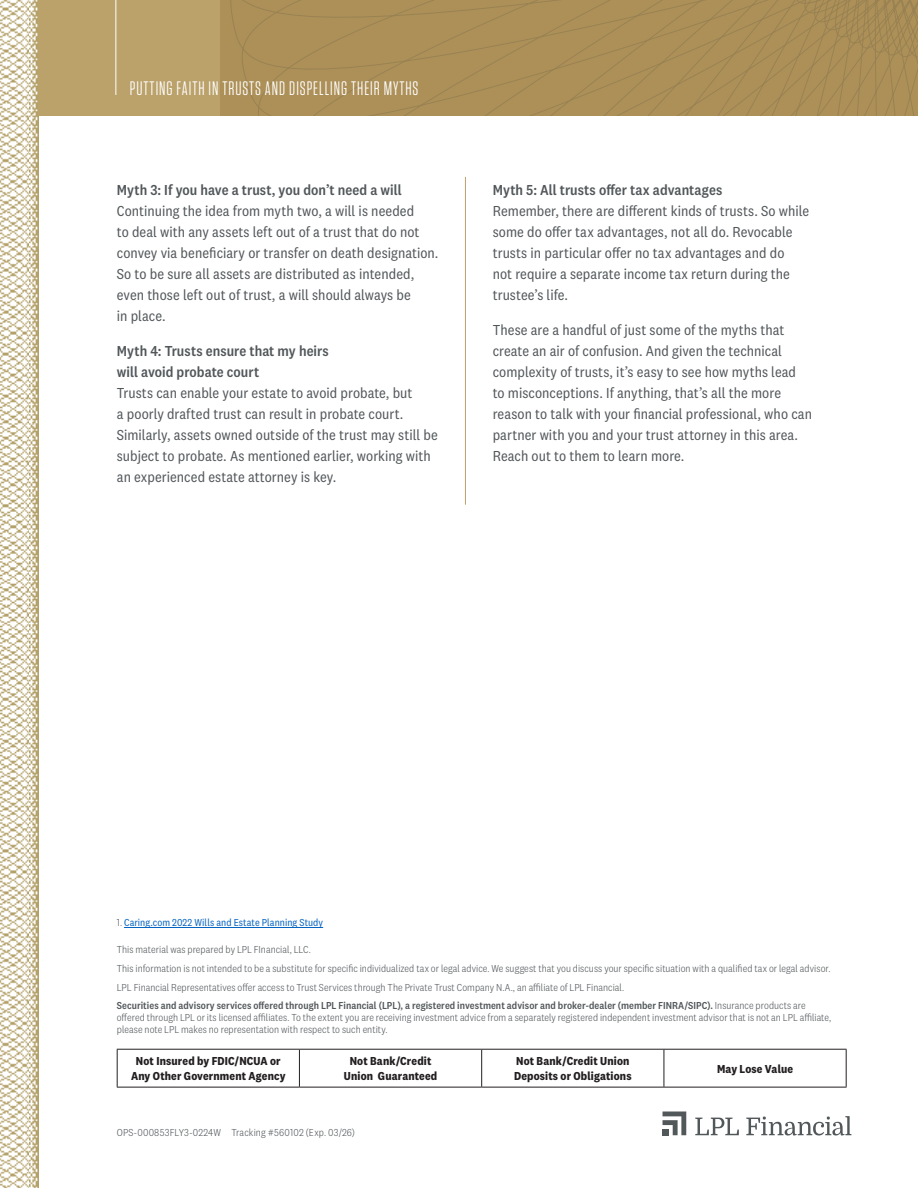
<style>
.page{position:relative;width:918px;height:1188px;background:#fff}
.page>*{position:absolute;margin:0;border:0;box-sizing:border-box;transform-origin:0 0}
.Headline{font:19.5px "Tungsten Narrow";letter-spacing:.05em;color:#fff}
._05-1_Body_First_Paragraph{font:15px/21px "National 2 Narrow";letter-spacing:.005em;color:#52575a}
._04-2_Second_Subhead{font:500 15px/21px "National 2 Narrow";letter-spacing:.005em;color:#52575a}
.t1{font:700 12px/15px "National 2 Narrow";letter-spacing:.015em;color:#231f20;text-align:center}
.Subhead{font:300 10.5px/12px "National 2 Narrow";letter-spacing:.005em;color:#52575a}
.Subhead-2{font:10.5px "National 2 Narrow";letter-spacing:.005em;color:#0563c1}
.s1{font-weight:300;color:#52575a}
.s2{font-weight:500}
</style>
<div class="page">
<img style="left:0;top:0;width:38px;height:1188px">
<div style="left:38px;top:0;width:880px;height:115px;background:#bba16a"></div>
<svg style="left:221px;top:0;width:697px;height:115px;background:#ab8e57"></svg>
<hr style="left:116px;top:0;width:1px;height:95px;background:#fff">
<hr style="left:465px;top:177px;width:1px;height:328px;background:#bba16a">
<svg style="left:663px;top:1112px;width:23px;height:23px"></svg>
<svg style="left:695px;top:1118px;width:44px;height:17px"></svg>
<svg style="left:746px;top:1116px;width:106px;height:20px"></svg>
<hr style="left:117px;top:1049px;width:182px;height:1px;background:#231f20">
<hr style="left:117px;top:1050px;width:1px;height:37px;background:#231f20">
<hr style="left:299px;top:1049px;width:183px;height:1px;background:#231f20">
<hr style="left:299px;top:1050px;width:1px;height:37px;background:#231f20">
<hr style="left:482px;top:1049px;width:182px;height:1px;background:#231f20">
<hr style="left:481px;top:1050px;width:1px;height:37px;background:#231f20">
<hr style="left:664px;top:1049px;width:183px;height:1px;background:#231f20">
<hr style="left:664px;top:1050px;width:1px;height:37px;background:#231f20">
<hr style="left:846px;top:1050px;width:1px;height:37px;background:#231f20">
<hr style="left:117px;top:1087px;width:182px;height:1px;background:#231f20">
<hr style="left:299px;top:1087px;width:183px;height:1px;background:#231f20">
<hr style="left:482px;top:1087px;width:182px;height:1px;background:#231f20">
<hr style="left:664px;top:1087px;width:183px;height:1px;background:#231f20">
<hr style="left:124px;top:927px;width:199px;height:1px;background:#0563c1">
<p class="Headline" style="left:130px;top:78px;width:290px">PUTTING FAITH IN TRUSTS AND DISPELLING THEIR MYTHS</p>
<p class="_04-2_Second_Subhead" style="left:117px;top:180px;width:286px">Myth 3: If you have a trust, you don’t need a will</p>
<p class="_05-1_Body_First_Paragraph" style="left:117px;top:201px;width:323px">Continuing the idea from myth two, a will is needed<br>to deal with any assets left out of a trust that do not convey via beneficiary or transfer on death designation.<br>So to be sure all assets are distributed as intended, even those left out of trust, a will should always be<br>in place.</p>
<p class="_04-2_Second_Subhead" style="left:117px;top:340px;width:213px">Myth 4: Trusts ensure that my heirs will avoid probate court</p>
<p class="_05-1_Body_First_Paragraph" style="left:117px;top:382px;width:323px">Trusts can enable your estate to avoid probate, but<br>a poorly drafted trust can result in probate court.<br>Similarly, assets owned outside of the trust may still be subject to probate. As mentioned earlier, working with an experienced estate attorney is key.</p>
<p class="_04-2_Second_Subhead" style="left:493px;top:180px;width:231px">Myth 5: All trusts offer tax advantages</p>
<p class="_05-1_Body_First_Paragraph" style="left:493px;top:201px;width:318px">Remember, there are different kinds of trusts. So while some do offer tax advantages, not all do. Revocable trusts in particular offer no tax advantages and do<br>not require a separate income tax return during the trustee’s life.</p>
<p class="_05-1_Body_First_Paragraph" style="left:493px;top:319px;width:321px">These are a handful of just some of the myths that create an air of confusion. And given the technical complexity of trusts, it’s easy to see how myths lead<br>to misconceptions. If anything, that’s all the more reason to talk with your financial professional, who can partner with you and your trust attorney in this area.<br>Reach out to them to learn more.</p>
<p class="Subhead-2" style="left:117px;top:917px;width:208px"><span class="s1">1.</span> Caring.com 2022 Wills and Estate Planning Study</p>
<p class="Subhead" style="left:117px;top:944px;width:196px">This material was prepared by LPL FInancial, LLC.</p>
<p class="Subhead" style="left:117px;top:962px;width:715px">This information is not intended to be a substitute for specific individualized tax or legal advice. We suggest that you discuss your specific situation with a qualified tax or legal advisor.</p>
<p class="Subhead" style="left:117px;top:981px;width:509px">LPL Financial Representatives offer access to Trust Services through The Private Trust Company N.A., an affiliate of LPL Financial.</p>
<p class="Subhead" style="left:117px;top:1000px;width:716px"><span class="s2">Securities and advisory services offered through LPL Financial (LPL), a registered investment advisor and broker-dealer (member FINRA/SIPC).</span> Insurance products are offered through LPL or its licensed affiliates. To the extent you are receiving investment advice from a separately registered independent investment advisor that is not an LPL affiliate, please note LPL makes no representation with respect to such entity.</p>
<p class="t1" style="left:131px;top:1053px;width:156px">Not Insured by FDIC/NCUA or<br>Any Other Government Agency</p>
<p class="t1" style="left:344px;top:1053px;width:95px">Not Bank/Credit<br>Union Guaranteed</p>
<p class="t1" style="left:514px;top:1053px;width:119px;text-align:left">Not Bank/Credit Union<br>Deposits or Obligations</p>
<p class="t1" style="left:717px;top:1061px;width:78px">May Lose Value</p>
<p class="Subhead" style="left:117px;top:1126px;width:240px">OPS-000853FLY3-0224W Tracking #560102 (Exp. 03/26)</p>
</div>
